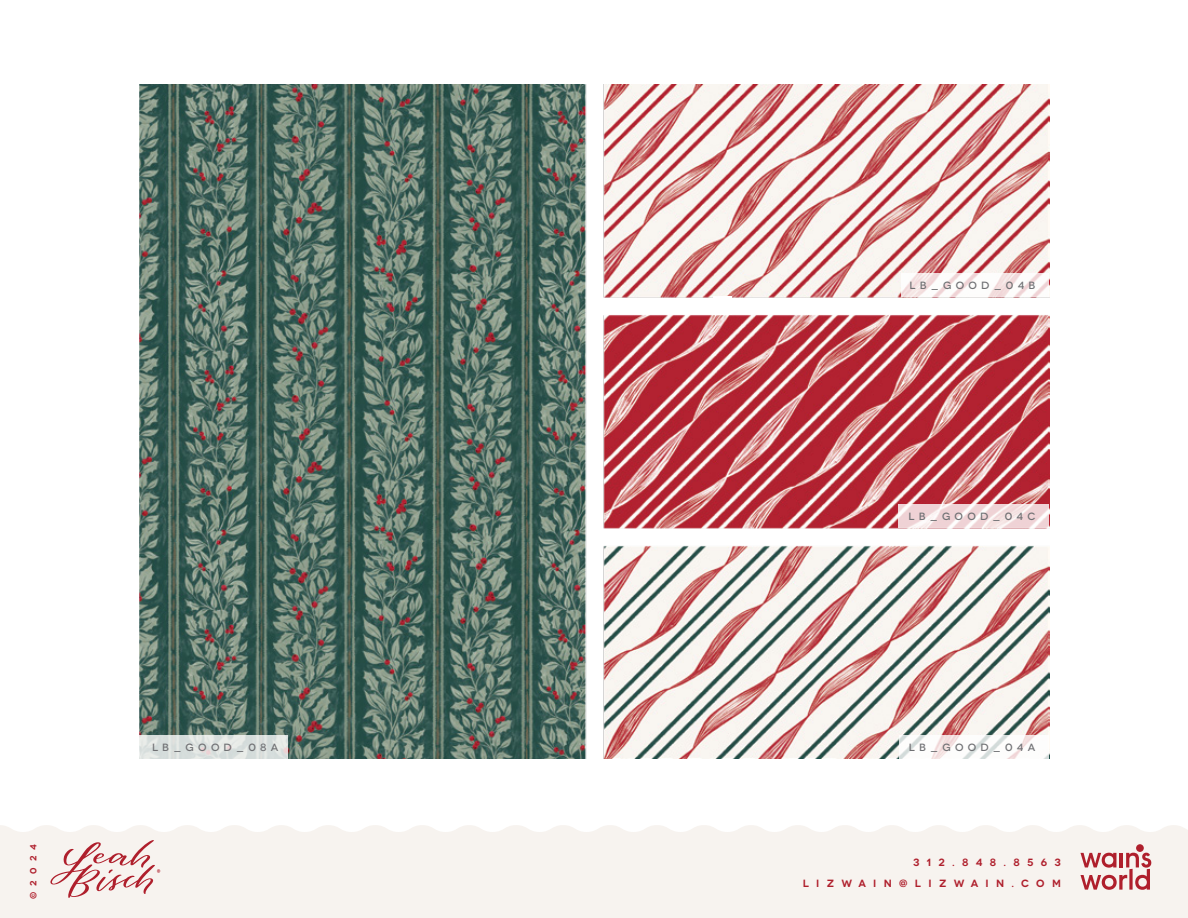
<style>
.page{position:relative;width:1188px;height:918px;background:#fff}
.page>*{position:absolute;margin:0;border:0;box-sizing:border-box;transform-origin:0 0}
.t1{font:500 10.5px "Novecentowide";letter-spacing:.4em;color:#6f7073}
.t2{font:600 10.5px/21px "Novecentowide";letter-spacing:.7em;color:#af1f2c;text-align:right}
.t3{font:600 9px "Novecentowide";color:#af1f2c}
</style>
<div class="page">
<img style="left:139px;top:84px;width:910px;height:675px">
<div style="left:139px;top:735px;width:149px;height:24px;background:linear-gradient(to right,#dce1df,#dee2e0)"></div>
<svg style="left:899px;top:735px;width:150px;height:24px"></svg>
<svg style="left:898px;top:504px;width:151px;height:24px;fill:#f0d3d6"></svg>
<svg style="left:901px;top:273px;width:148px;height:24px"></svg>
<div style="left:714px;top:297px;width:18px;height:18px;background:#fff"></div>
<div style="left:0;top:825px;width:1188px;height:93px;background:#f7f3ef"></div>
<div style="left:1136px;top:844px;width:8px;height:8px;background:#af1f2c;border-radius:50%"></div>
<svg style="left:1080px;top:853px;width:71px;height:37px"></svg>
<svg style="left:50px;top:840px;width:110px;height:58px"></svg>
<p class="t3" style="left:28px;top:899px;width:57px;rotate:-90deg">©2024</p>
<p class="t1" style="left:910px;top:279px;width:127px">LB_GOOD_04B</p>
<p class="t1" style="left:908px;top:510px;width:128px">LB_GOOD_04C</p>
<p class="t1" style="left:152px;top:741px;width:128px">LB_GOOD_08A</p>
<p class="t1" style="left:909px;top:741px;width:128px">LB_GOOD_04A</p>
<p class="t2" style="left:803px;top:852px;width:260px">312.848.8563<br>LIZWAIN@LIZWAIN.COM</p>
</div>
